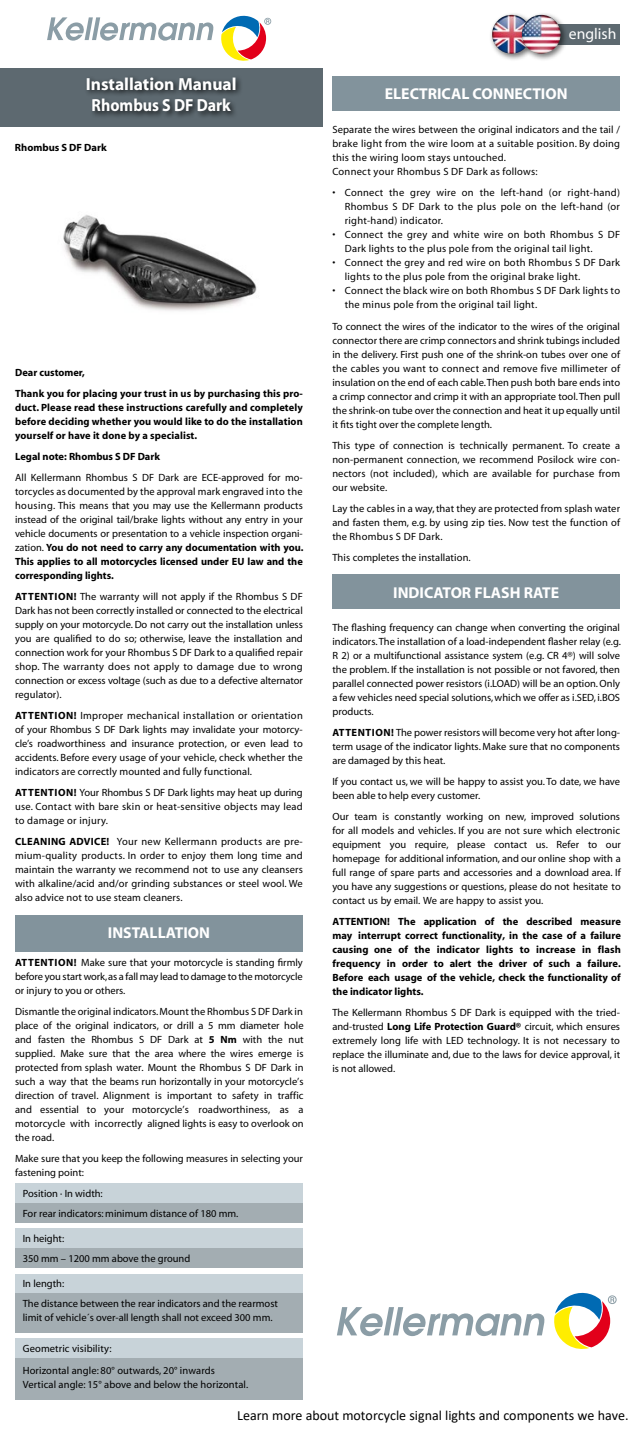
<style>
.page{position:relative;width:635px;height:1429px;background:#fff}
.page>*{position:absolute;margin:0;border:0;box-sizing:border-box;transform-origin:0 0}
.t1{font:700 17.5px/21px "Myriad";color:#fff;text-align:center}
.t2{font:700 15.75px "Myriad";color:#fff}
.t3{font:15.75px "Myriad";color:#fff}
.t4{font:14px "Calibri";color:#000}
.t5{font:10.5px/14px "Myriad";letter-spacing:.01em;color:#000;text-align:justify}
.t6{font:700 10.5px/14px "Myriad";color:#000;text-align:justify}
.s1{font-weight:700}
</style>
<div class="page">
<img style="left:63px;top:215px;width:194px;height:96px">
<div style="left:507px;top:24px;width:113px;height:21px;background:#5d6970"></div>
<div style="left:489px;top:12px;width:50px;height:50px;background:#000;opacity:.55"></div>
<img style="left:492px;top:15px;width:39px;height:39px;border-radius:19px">
<div style="left:519px;top:12px;width:50px;height:50px;background:#000;opacity:.55"></div>
<img style="left:522px;top:15px;width:39px;height:39px;border-radius:19px">
<svg style="left:337px;top:1307px;width:208px;height:29px"></svg>
<svg style="left:554px;top:1292px;width:63px;height:57px"></svg>
<div style="left:0;top:68px;width:322px;height:58px;background:#5d6970"></div>
<div style="left:84px;top:75px;width:159px;height:44px;background:#000;opacity:.75"></div>
<svg style="left:47px;top:17px;width:167px;height:24px"></svg>
<svg style="left:221px;top:15px;width:50px;height:46px"></svg>
<div style="left:15px;top:915px;width:288px;height:36px;background:#82939c"></div>
<div style="left:15px;top:1273px;width:288px;height:20px;background:#c8d3d9"></div>
<div style="left:15px;top:1293px;width:288px;height:40px;background:#a3adb2"></div>
<div style="left:15px;top:1228px;width:288px;height:20px;background:#c8d3d9"></div>
<div style="left:15px;top:1248px;width:288px;height:20px;background:#a3adb2"></div>
<div style="left:15px;top:1183px;width:288px;height:20px;background:#c8d3d9"></div>
<div style="left:15px;top:1203px;width:288px;height:20px;background:#a3adb2"></div>
<div style="left:332px;top:76px;width:288px;height:35px;background:#82939c"></div>
<div style="left:332px;top:575px;width:288px;height:34px;background:#82939c"></div>
<div style="left:15px;top:1338px;width:288px;height:20px;background:#c8d3d9"></div>
<div style="left:15px;top:1358px;width:288px;height:42px;background:#a3adb2"></div>
<h1 class="t1" style="left:86px;top:74px;width:152px">Installation Manual<br>Rhombus S DF Dark</h1>
<p class="t6" style="left:15px;top:141px;width:93px">Rhombus S DF Dark</p>
<p class="t6" style="left:15px;top:362px;width:289px;line-height:21px">Dear customer,<br>Thank you for placing your trust in us by purchasing this pro-</p>
<p class="t6" style="left:15px;top:400px;width:289px">duct. Please read these instructions carefully and completely before deciding whether you would like to do the installation yourself or have it done by a specialist.</p>
<p class="t6" style="left:15px;top:449px;width:146px">Legal note: Rhombus S DF Dark</p>
<p class="t5" style="left:15px;top:470px;width:290px">All Kellermann Rhombus S DF Dark are ECE-approved for mo&shy;torcycles as documented by the approval mark engraved into the housing. This means that you may use the Kellermann products instead of the original tail/brake lights without any entry in your vehicle documents or presentation to a vehicle inspection organi&shy;zation. <span class="s1">You do not need to carry any documentation with you.<br>This applies to all motorcycles licensed under EU law and the corresponding lights.</span></p>
<p class="t5" style="left:15px;top:589px;width:289px"><span class="s1">ATTENTION!</span> The warranty will not apply if the Rhombus S DF Dark has not been correctly installed or connected to the electrical supply on your motorcycle. Do not carry out the installation unless you are qualified to do so; otherwise, leave the installation and connection work for your Rhombus S DF Dark to a qualified repair shop. The warranty does not apply to damage due to wrong connection or excess voltage (such as due to a defective alternator regulator).</p>
<p class="t5" style="left:15px;top:708px;width:289px"><span class="s1">ATTENTION!</span> Improper mechanical installation or orientation of your Rhombus S DF Dark lights may invalidate your motorcy&shy;cle’s roadworthiness and insurance protection, or even lead to accidents. Before every usage of your vehicle, check whether the indicators are correctly mounted and fully functional.</p>
<p class="t5" style="left:15px;top:785px;width:289px"><span class="s1">ATTENTION!</span> Your Rhombus S DF Dark lights may heat up during use. Contact with bare skin or heat-sensitive objects may lead to damage or injury.</p>
<p class="t5" style="left:15px;top:834px;width:289px"><span class="s1">CLEANING ADVICE!</span> Your new Kellermann products are pre&shy;mium-quality products. In order to enjoy them long time and maintain the warranty we recommend not to use any cleansers with alkaline/acid and/or grinding substances or steel wool. We also advice not to use steam cleaners.</p>
<h2 class="t2" style="left:108px;top:925px;width:104px">INSTALLATION</h2>
<p class="t5" style="left:15px;top:955px;width:289px"><span class="s1">ATTENTION!</span> Make sure that your motorcycle is standing firmly before you start work, as a fall may lead to damage to the motorcycle or injury to you or others.</p>
<p class="t5" style="left:15px;top:1004px;width:290px">Dismantle the original indicators. Mount the Rhombus S DF Dark in place of the original indicators, or drill a 5 mm diameter hole and fasten the Rhombus S DF Dark at <span class="s1">5 Nm</span> with the nut supplied. Make sure that the area where the wires emerge is protected from splash water. Mount the Rhombus S DF Dark in such a way that the beams run horizontally in your motorcycle’s direction of travel. Alignment is important to safety in traffic and essential to your motorcycle’s roadworthiness, as a motorcycle with incorrectly aligned lights is easy to overlook on the road.</p>
<p class="t5" style="left:15px;top:1151px;width:289px">Make sure that you keep the following measures in selecting your fastening point:</p>
<p class="t5" style="left:23px;top:1184px;width:217px;line-height:19.8px">Position · In width:<br>For rear indicators: minimum distance of 180 mm.</p>
<p class="t5" style="left:23px;top:1229px;width:169px;line-height:19.8px">In height:<br>350 mm – 1200 mm above the ground</p>
<p class="t5" style="left:23px;top:1274px;width:257px;line-height:19.8px">In length:<br>The distance between the rear indicators and the rearmost</p>
<p class="t5" style="left:23px;top:1311px;width:251px">limit of vehicle´s over-all length shall not exceed 300 mm.</p>
<h2 class="t3" style="left:569px;top:26px;width:49px">english</h2>
<h2 class="t2" style="left:385px;top:86px;width:184px">ELECTRICAL CONNECTION</h2>
<p class="t5" style="left:332px;top:122px;width:289px;text-align:left">Separate the wires between the original indicators and the tail / brake light from the wire loom at a suitable position. By doing this the wiring loom stays untouched.<br>Connect your Rhombus S DF Dark as follows:</p>
<p class="t5" style="left:345px;top:186px;width:277px;text-align:left">Connect the grey wire on the left-hand (or right-hand)<br>Rhombus S DF Dark to the plus pole on the left-hand (or right-hand) indicator.<br>Connect the grey and white wire on both Rhombus S DF Dark lights to the plus pole from the original tail light.<br>Connect the grey and red wire on both Rhombus S DF Dark lights to the plus pole from the original brake light.<br>Connect the black wire on both Rhombus S DF Dark lights to the minus pole from the original tail light.</p>
<p class="t5" style="left:332px;top:320px;width:289px">To connect the wires of the indicator to the wires of the original connector there are crimp connectors and shrink tubings included in the delivery. First push one of the shrink-on tubes over one of the cables you want to connect and remove five millimeter of insulation on the end of each cable. Then push both bare ends into a crimp connector and crimp it with an appropriate tool. Then pull the shrink-on tube over the connection and heat it up equally until it fits tight over the complete length.</p>
<p class="t5" style="left:332px;top:439px;width:289px">This type of connection is technically permanent. To create a non-permanent connection, we recommend Posilock wire con&shy;nectors (not included), which are available for purchase from our website.</p>
<p class="t5" style="left:332px;top:502px;width:289px">Lay the cables in a way, that they are protected from splash water and fasten them, e.g. by using zip ties. Now test the function of the Rhombus S DF Dark.</p>
<p class="t5" style="left:332px;top:551px;width:140px">This completes the installation.</p>
<p class="t5" style="left:332px;top:186px;width:4px">•</p>
<p class="t5" style="left:332px;top:228px;width:4px">•</p>
<p class="t5" style="left:332px;top:256px;width:4px">•</p>
<p class="t5" style="left:332px;top:284px;width:4px">•</p>
<h2 class="t2" style="left:393px;top:584px;width:167px">INDICATOR FLASH RATE</h2>
<p class="t5" style="left:332px;top:621px;width:290px">The flashing frequency can change when converting the original indicators. The installation of a load-independent flasher relay (e.g.<br>R 2) or a multifunctional assistance system (e.g. CR 4®) will solve the problem. If the installation is not possible or not favored, then parallel connected power resistors (i.LOAD) will be an option. Only a few vehicles need special solutions, which we offer as i.SED, i.BOS products.</p>
<p class="t5" style="left:332px;top:726px;width:289px"><span class="s1">ATTENTION!</span> The power resistors will become very hot after long&shy;term usage of the indicator lights. Make sure that no components are damaged by this heat.</p>
<p class="t5" style="left:332px;top:775px;width:289px">If you contact us, we will be happy to assist you. To date, we have been able to help every customer.</p>
<p class="t5" style="left:332px;top:810px;width:290px">Our team is constantly working on new, improved solutions for all models and vehicles. If you are not sure which electronic equipment you require, please contact us. Refer to our homepage for additional information, and our online shop with a full range of spare parts and accessories and a download area. If you have any suggestions or questions, please do not hesitate to contact us by email. We are happy to assist you.</p>
<p class="t6" style="left:332px;top:915px;width:290px">ATTENTION! The application of the described measure may interrupt correct functionality, in the case of a failure causing one of the indicator lights to increase in flash frequency in order to alert the driver of such a failure.<br>Before each usage of the vehicle, check the functionality of the indicator lights.</p>
<p class="t5" style="left:332px;top:1006px;width:289px">The Kellermann Rhombus S DF Dark is equipped with the tried&shy;and-trusted <span class="s1">Long Life Protection Guard®</span> circuit, which ensures extremely long life with LED technology. It is not necessary to replace the illuminate and, due to the laws for device approval, it is not allowed.</p>
<p class="t5" style="left:23px;top:1338px;width:194px;line-height:22.4px">Geometric visibility:<br>Horizontal angle: 80° outwards, 20° inwards</p>
<p class="t5" style="left:23px;top:1378px;width:227px">Vertical angle: 15° above and below the horizontal.</p>
<h3 class="t4" style="left:237px;top:1405px;width:393px">Learn more about motorcycle signal lights and components we have.</h3>
</div>
